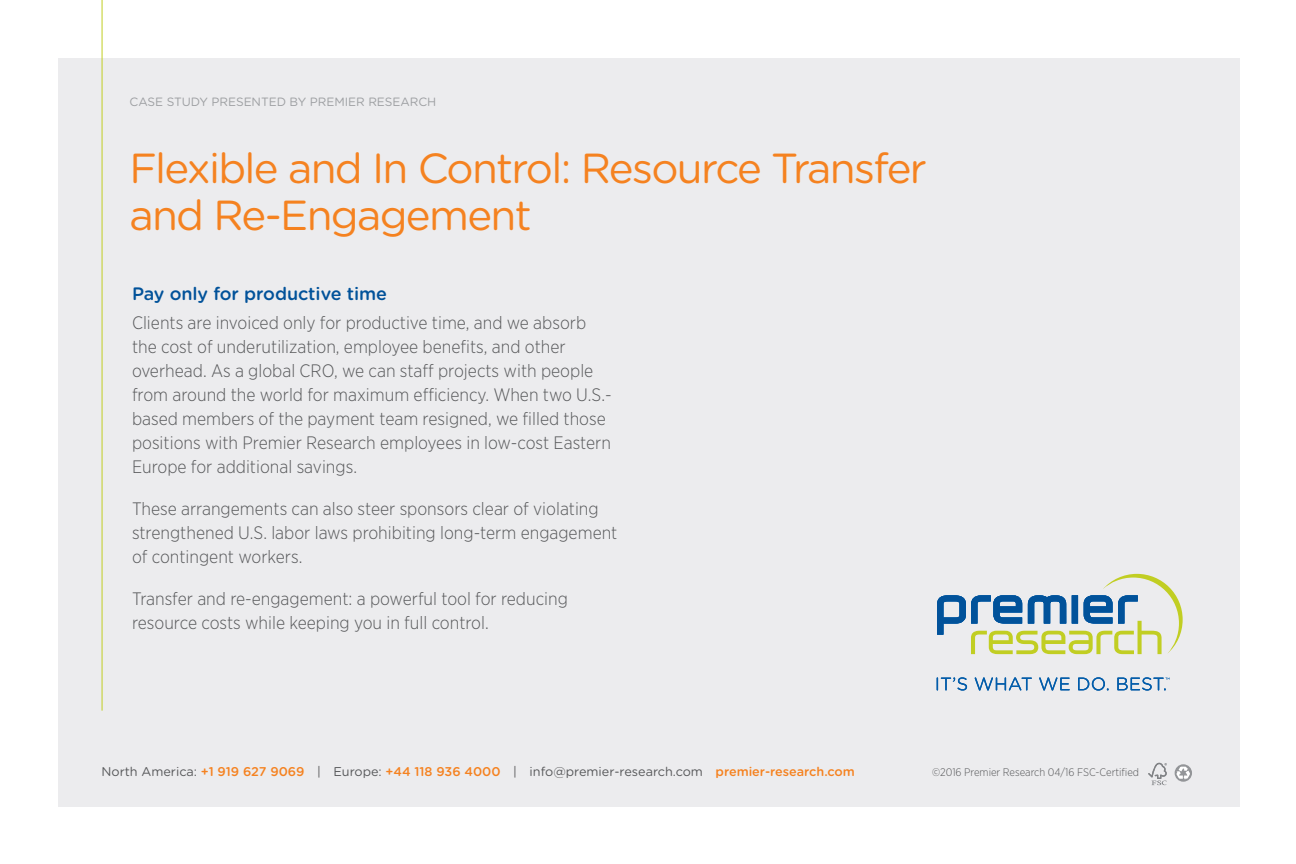
<style>
.page{position:relative;width:1296px;height:864px;background:#fff}
.page>*{position:absolute;margin:0;border:0;box-sizing:border-box;transform-origin:0 0}
.t1{font:42px/47.2px "Gotham Rounded";letter-spacing:-.04em;color:#f58220}
.t2{font:300 18px/24px "Gotham Narrow";color:#57585a}
.t3{font:500 18px "Gotham Rounded";letter-spacing:-.005em;color:#01529a}
.t4{font:12.6px "Gotham Rounded";color:#57585a}
.t5{font:12px "Gotham Rounded";letter-spacing:-.005em;color:#9d9fa2}
.t6{font:300 11px "Gotham Narrow";color:#57585a}
.s1{font-weight:500;color:#f58220}
</style>
<div class="page">
<div style="left:58px;top:58px;width:1182px;height:748px;background:#ececee"></div>
<svg style="left:937px;top:677px;width:30px;height:14px"></svg>
<svg style="left:975px;top:677px;width:57px;height:14px"></svg>
<svg style="left:1039px;top:677px;width:31px;height:14px"></svg>
<svg style="left:1078px;top:677px;width:31px;height:14px"></svg>
<svg style="left:937px;top:574px;width:246px;height:80px"></svg>
<svg style="left:1117px;top:677px;width:53px;height:14px"></svg>
<hr style="left:102px;top:0;width:1px;height:711px;background:#c1ce23">
<svg style="left:1175px;top:764px;width:17px;height:18px"></svg>
<svg style="left:1176px;top:767px;width:14px;height:13px"></svg>
<svg style="left:1148px;top:763px;width:19px;height:22px"></svg>
<p class="t5" style="left:130px;top:94px;width:308px">CASE STUDY PRESENTED BY PREMIER RESEARCH</p>
<h1 class="t1" style="left:129px;top:143px;width:799px">Flexible and In Control: Resource Transfer and Re-Engagement</h1>
<p class="t3" style="left:132px;top:281px;width:257px">Pay only for productive time</p>
<p class="t2" style="left:132px;top:310px;width:481px">Clients are invoiced only for productive time, and we absorb the cost of underutilization, employee benefits, and other overhead. As a global CRO, we can staff projects with people from around the world for maximum efficiency. When two U.S.- based members of the payment team resigned, we filled those positions with Premier Research employees in low-cost Eastern Europe for additional savings.</p>
<p class="t2" style="left:132px;top:496px;width:487px">These arrangements can also steer sponsors clear of violating strengthened U.S. labor laws prohibiting long-term engagement of contingent workers.</p>
<p class="t2" style="left:132px;top:586px;width:437px">Transfer and re-engagement: a powerful tool for reducing resource costs while keeping you in full control.</p>
<p class="t4" style="left:102px;top:763px;width:755px">North America: <span class="s1">+1 919 627 9069</span> | Europe: <span class="s1">+44 118 936 4000</span> | info@premier-research.com <span class="s1">premier-research.com</span></p>
<p class="t6" style="left:932px;top:766px;width:209px">©2016 Premier Research 04/16 FSC-Certified</p>
</div>
